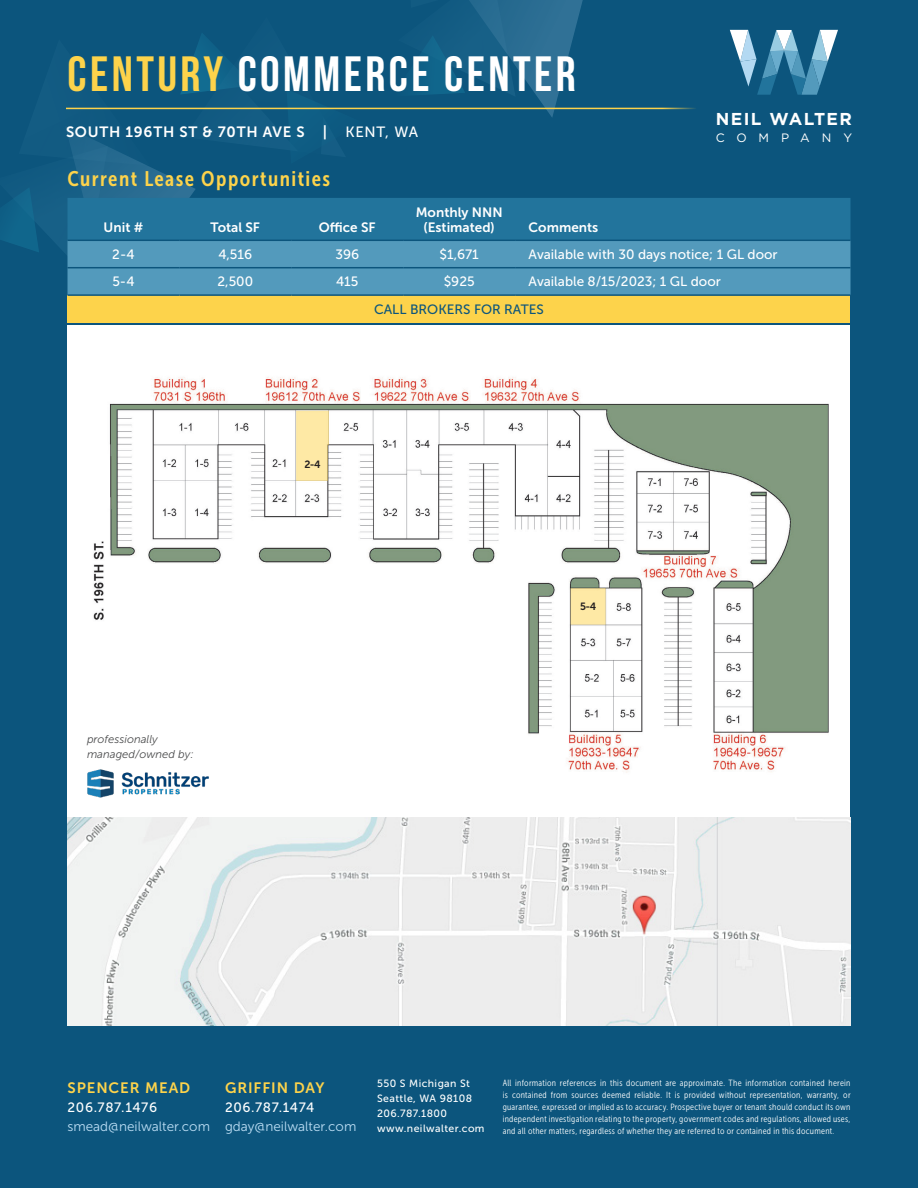
<style>
.page{position:relative;width:918px;height:1188px;background:#0c557d}
.page>*{position:absolute;margin:0;border:0;box-sizing:border-box;transform-origin:0 0}
.t1{font:49.5px "Bebas Neue";letter-spacing:.07em;color:#fff}
.t2{font:21px "Museo Sans Cond 700";letter-spacing:.07em;color:#fdd34b}
.t3{font:700 17.25px "Gotham";letter-spacing:.08em;color:#fff}
.t4{font:15px "Museo Sans 700";letter-spacing:.06em;color:#fdd34b}
.t5{font:14.85px "Museo Sans 700";letter-spacing:.05em;color:#fff}
.t6{font:13.5px "Museo Sans 500";color:#fff}
.t7{font:13.5px "Museo Sans 700";color:#fff}
.t8{font:13.5px "Museo Sans 300";color:#bbddf4}
.t9{font:13.5px "Museo Sans 500";letter-spacing:.05em;color:#fff}
.t10{font:13.5px "Museo Sans 500";color:#0c557d}
.t11{font:12.15px "Gotham";letter-spacing:.98em;color:#fff}
.t12{font:italic 11.25px "Museo Sans 300";color:#4b4c4d}
.t13{font:10.5px "Museo Sans 500";letter-spacing:.04em;color:#fff}
.t14{font:10.5px "Museo Sans 700";color:#231f20}
.t15{font:9px/12px "Museo Sans Cond 300";letter-spacing:.03em;color:#fff;text-align:justify}
.s1{color:#fdd34b}
.s2{font-family:"Museo Sans 500"}
</style>
<div class="page">
<div style="left:68px;top:325px;width:782px;height:497px;background:#fff"></div>
<img style="left:68px;top:818px;width:782px;height:207px">
<svg style="left:0;top:0;width:850px;height:307px"></svg>
<div style="left:68px;top:295px;width:782px;height:28px;background:#fdd34b"></div>
<hr style="left:68px;top:240px;width:111px;height:1px;background:#0c557d">
<hr style="left:179px;top:240px;width:112px;height:1px;background:#0c557d">
<hr style="left:291px;top:240px;width:112px;height:1px;background:#0c557d">
<hr style="left:403px;top:240px;width:112px;height:1px;background:#0c557d">
<hr style="left:515px;top:240px;width:335px;height:1px;background:#0c557d">
<hr style="left:68px;top:267px;width:111px;height:1px;background:#0c557d">
<hr style="left:179px;top:267px;width:112px;height:1px;background:#0c557d">
<hr style="left:291px;top:267px;width:112px;height:1px;background:#0c557d">
<hr style="left:403px;top:267px;width:112px;height:1px;background:#0c557d">
<hr style="left:515px;top:267px;width:335px;height:1px;background:#0c557d">
<hr style="left:68px;top:294px;width:111px;height:2px;background:#0c557d">
<hr style="left:179px;top:294px;width:112px;height:2px;background:#0c557d">
<hr style="left:291px;top:294px;width:112px;height:2px;background:#0c557d">
<hr style="left:403px;top:294px;width:112px;height:2px;background:#0c557d">
<hr style="left:515px;top:294px;width:335px;height:2px;background:#0c557d">
<img style="left:93px;top:377px;width:736px;height:396px">
<div style="left:296px;top:411px;width:33px;height:70px;background:#fee9a5"></div>
<svg style="left:571px;top:588px;width:35px;height:37px"></svg>
<img style="left:87px;top:769px;width:122px;height:28px">
<p class="t1" style="left:68px;top:46px;width:510px"><span class="s1">CENTURY</span> COMMERCE CENTER</p>
<p class="t5" style="left:66px;top:124px;width:354px">SOUTH 196TH ST &amp; 70TH AVE S | <span class="s2">KENT, WA</span></p>
<p class="t2" style="left:68px;top:167px;width:264px">Current Lease Opportunities</p>
<p class="t7" style="left:104px;top:219px;width:41px">Unit #</p>
<p class="t7" style="left:211px;top:219px;width:51px">Total SF</p>
<p class="t7" style="left:319px;top:219px;width:58px">Office SF</p>
<p class="t7" style="left:416px;top:204px;width:88px">Monthly NNN</p>
<p class="t7" style="left:424px;top:219px;width:73px">(Estimated)</p>
<p class="t7" style="left:529px;top:219px;width:71px">Comments</p>
<p class="t3" style="left:716px;top:108px;width:138px">NEIL WALTER</p>
<p class="t11" style="left:716px;top:129px;width:138px">COMPANY</p>
<p class="t6" style="left:112px;top:247px;width:24px">2-4</p>
<p class="t6" style="left:219px;top:247px;width:35px">4,516</p>
<p class="t6" style="left:335px;top:247px;width:25px">396</p>
<p class="t6" style="left:440px;top:247px;width:41px">$1,671</p>
<p class="t6" style="left:529px;top:247px;width:251px">Available with 30 days notice; 1 GL door</p>
<p class="t6" style="left:112px;top:274px;width:24px">5-4</p>
<p class="t6" style="left:218px;top:274px;width:37px">2,500</p>
<p class="t6" style="left:336px;top:274px;width:24px">415</p>
<p class="t6" style="left:444px;top:274px;width:33px">$925</p>
<p class="t6" style="left:529px;top:274px;width:194px">Available 8/15/2023; 1 GL door</p>
<p class="t10" style="left:374px;top:302px;width:171px">CALL BROKERS FOR RATES</p>
<p class="t12" style="left:87px;top:733px;width:72px">professionally</p>
<p class="t12" style="left:87px;top:748px;width:108px">managed/owned by:</p>
<p class="t14" style="left:304px;top:458px;width:18px">2-4</p>
<p class="t14" style="left:580px;top:601px;width:18px">5-4</p>
<p class="t4" style="left:68px;top:1080px;width:124px">SPENCER MEAD</p>
<p class="t9" style="left:68px;top:1100px;width:91px">206.787.1476</p>
<p class="t8" style="left:68px;top:1120px;width:144px">smead@neilwalter.com</p>
<p class="t4" style="left:225px;top:1080px;width:101px">GRIFFIN DAY</p>
<p class="t9" style="left:225px;top:1100px;width:91px">206.787.1474</p>
<p class="t8" style="left:225px;top:1120px;width:133px">gday@neilwalter.com</p>
<p class="t13" style="left:377px;top:1078px;width:94px">550 S Michigan St</p>
<p class="t13" style="left:377px;top:1093px;width:97px">Seattle, WA 98108</p>
<p class="t13" style="left:377px;top:1108px;width:72px">206.787.1800</p>
<p class="t13" style="left:377px;top:1123px;width:109px">www.neilwalter.com</p>
<p class="t15" style="left:503px;top:1077px;width:349px">All information references in this document are approximate. The information contained herein is contained from sources deemed reliable. It is provided without representation, warranty, or guarantee, expressed or implied as to accuracy. Prospective buyer or tenant should conduct its own independent investigation relating to the property, government codes and regulations, allowed uses, and all other matters, regardless of whether they are referred to or contained in this document.</p>
</div>
